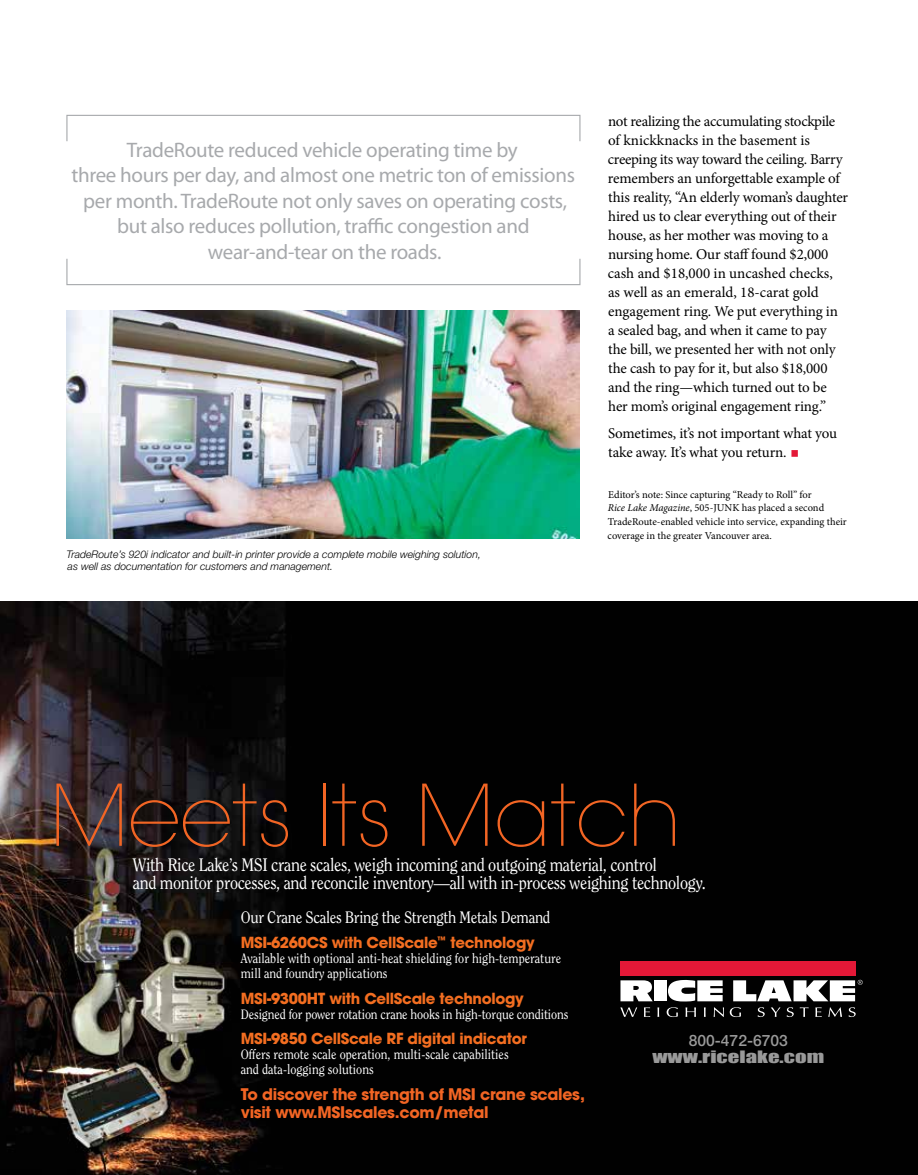
<style>
.page{position:relative;width:918px;height:1175px;background:#fff}
.page>*{position:absolute;margin:0;border:0;box-sizing:border-box;transform-origin:0 0}
.t1{font:200 84px "Avant Garde";color:#f26524}
.t2{font:21px/25.5px "Myriad Pro";letter-spacing:-.015em;color:#a7a9ac;text-align:center}
.t3{font:18px/18px "Clearface Std";letter-spacing:-.02em;color:#fff;scale:.9 1}
.t4{font:16.5px "Clearface Std";letter-spacing:-.02em;color:#fff;scale:.9 1}
.t5{font:700 15.6px/18px "Avant Garde";letter-spacing:-.02em;color:#f26524}
.t6{font:15.6px "Impact";color:#fff;scale:1.45 1}
.t7{font:500 15.6px "Helvetica Neue LT Std";color:#fff}
.t8{font:15px/19px "Minion Pro";letter-spacing:-.015em;color:#000}
.t9{font:700 15px "Avant Garde";letter-spacing:-.02em;color:#f36e21}
.t10{font:13.5px/15px "Clearface Std";color:#fff;scale:.9 1}
.t11{font:10.5px/13.6px "Minion Pro";color:#000}
.t12{font:italic 300 10.5px/12px "Helvetica Neue LT Std";color:#000}
.s1{font-family:"Century Gothic";font-size:28.5px;color:#e31837}
.s2{font-style:italic}
</style>
<div class="page">
<img style="left:67px;top:310px;width:512px;height:228px">
<div style="left:66px;top:258px;width:514px;height:27px;border:1px solid #a7a9ac"></div>
<div style="left:66px;top:115px;width:514px;height:27px;border:1px solid #a7a9ac"></div>
<img style="left:0;top:601px;width:918px;height:573px">
<div style="left:620px;top:960px;width:235px;height:15px;background:#e31837"></div>
<svg style="left:620px;top:980px;width:33px;height:21px"></svg>
<div style="left:654px;top:980px;width:13px;height:21px;background:#fff"></div>
<svg style="left:668px;top:979px;width:55px;height:22px"></svg>
<svg style="left:620px;top:1007px;width:17px;height:9px"></svg>
<svg style="left:644px;top:1007px;width:6px;height:9px"></svg>
<svg style="left:657px;top:1007px;width:2px;height:9px"></svg>
<svg style="left:667px;top:1007px;width:11px;height:10px"></svg>
<svg style="left:686px;top:1007px;width:10px;height:9px"></svg>
<svg style="left:704px;top:1007px;width:2px;height:9px"></svg>
<svg style="left:714px;top:1007px;width:10px;height:10px"></svg>
<svg style="left:730px;top:1007px;width:11px;height:10px"></svg>
<svg style="left:758px;top:1007px;width:7px;height:10px"></svg>
<svg style="left:771px;top:1007px;width:10px;height:9px"></svg>
<svg style="left:787px;top:1007px;width:7px;height:10px"></svg>
<svg style="left:800px;top:1007px;width:9px;height:9px"></svg>
<svg style="left:815px;top:1007px;width:7px;height:9px"></svg>
<svg style="left:828px;top:1007px;width:14px;height:9px"></svg>
<svg style="left:849px;top:1007px;width:7px;height:10px"></svg>
<svg style="left:733px;top:979px;width:130px;height:22px"></svg>
<p class="t2" style="left:71px;top:137px;width:505px">TradeRoute reduced vehicle operating time by<br>three hours per day, and almost one metric ton of emissions per month. TradeRoute not only saves on operating costs, but also reduces pollution, traffic congestion and wear-and-tear on the roads.</p>
<p class="t12" style="left:67px;top:548px;width:416px">TradeRoute’s 920i indicator and built-in printer provide a complete mobile weighing solution, as well as documentation for customers and management.</p>
<p class="t8" style="left:608px;top:111px;width:242px">not realizing the accumulating stockpile of knickknacks in the basement is creeping its way toward the ceiling. Barry remembers an unforgettable example of this reality, “An elderly woman’s daughter hired us to clear everything out of their house, as her mother was moving to a nursing home. Our staff found $2,000 cash and $18,000 in uncashed checks, as well as an emerald, 18-carat gold engagement ring. We put everything in<br>a sealed bag, and when it came to pay the bill, we presented her with not only the cash to pay for it, but also $18,000 and the ring—which turned out to be her mom’s original engagement ring.”</p>
<p class="t8" style="left:608px;top:424px;width:230px">Sometimes, it’s not important what you take away. It’s what you return. <span class="s1">▪</span></p>
<p class="t11" style="left:608px;top:487px;width:241px">Editor’s note: Since capturing “Ready to Roll” for<br><span class="s2">Rice Lake Magazine</span>, 505-JUNK has placed a second TradeRoute-enabled vehicle into service, expanding their coverage in the greater Vancouver area.</p>
<h1 class="t1" style="left:50px;top:766px;width:633px">Meets Its Match</h1>
<p class="t3" style="left:133px;top:855px;width:638px">With Rice Lake’s MSI crane scales, weigh incoming and outgoing material, control<br>and monitor processes, and reconcile inventory—all with in-process weighing technology.</p>
<p class="t4" style="left:241px;top:907px;width:345px">Our Crane Scales Bring the Strength Metals Demand</p>
<p class="t9" style="left:241px;top:933px;width:295px">MSI-6260CS with CellScale<sup>™</sup> technology</p>
<p class="t10" style="left:241px;top:951px;width:357px">Available with optional anti-heat shielding for high-temperature mill and foundry applications</p>
<p class="t9" style="left:241px;top:988px;width:285px">MSI-9300HT with CellScale technology</p>
<p class="t10" style="left:241px;top:1006px;width:366px">Designed for power rotation crane hooks in high-torque conditions</p>
<p class="t9" style="left:241px;top:1028px;width:287px">MSI-9850 CellScale RF digital indicator</p>
<p class="t10" style="left:241px;top:1046px;width:299px">Offers remote scale operation, multi-scale capabilities and data-logging solutions</p>
<p class="t5" style="left:241px;top:1085px;width:346px">To discover the strength of MSI crane scales, visit www.MSIscales.com/metal</p>
<p class="t7" style="left:689px;top:1031px;width:101px">800-472-6703</p>
<p class="t6" style="left:652px;top:1045px;width:120px">www.ricelake.com</p>
</div>
